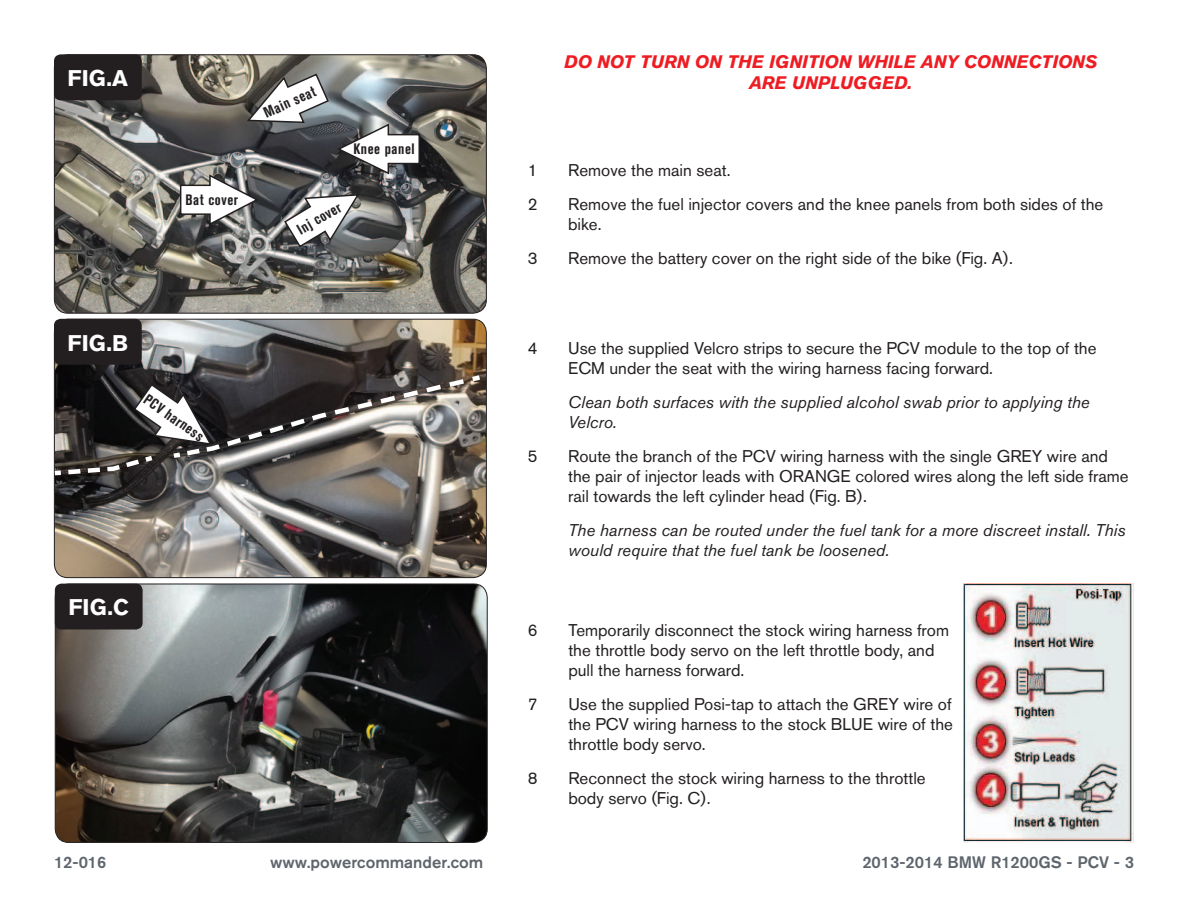
<style>
.page{position:relative;width:1188px;height:918px;background:#fff}
.page>*{position:absolute;margin:0;border:0;box-sizing:border-box;transform-origin:0 0}
.t1{font:700 22.5px "Akzidenz Grotesk BQ";color:#fff}
.t2{font:italic 700 18px "Akzidenz Grotesk BQ";color:#ee1d23}
.Bodycopy{font:16.8px/20.2px "Akzidenz Grotesk BQ";color:#231f20}
.Bodycopy-2{font:italic 16.8px/20.2px "Akzidenz Grotesk BQ";color:#231f20}
.t3{font:500 16.5px "Akzidenz Grotesk BQ";color:#5e656c}
.Callouts{font:700 condensed 15px "Akzidenz Grotesk BQ";letter-spacing:.04em;color:#231f20}
</style>
<div class="page">
<img style="left:54px;top:55px;width:431px;height:257px">
<div style="left:54px;top:54px;width:433px;height:260px;border:1px solid #231f20;border-radius:14px"></div>
<div style="left:54px;top:54px;width:88px;height:46px;background:#231f20;border-radius:7px"></div>
<img style="left:54px;top:319px;width:432px;height:259px">
<div style="left:54px;top:319px;width:88px;height:46px;background:#231f20;border-radius:7px"></div>
<img style="left:55px;top:584px;width:431px;height:258px">
<div style="left:55px;top:584px;width:433px;height:259px;border:1px solid #231f20;border-radius:14px"></div>
<div style="left:55px;top:584px;width:88px;height:45px;background:#231f20;border-radius:7px"></div>
<img style="left:179px;top:73px;width:242px;height:176px">
<img style="left:53px;top:362px;width:434px;height:193px">
<img style="left:963px;top:584px;width:171px;height:259px">
<p class="t1" style="left:68px;top:65px;width:62px">FIG.A</p>
<p class="Callouts" style="left:185px;top:191px;width:54px">Bat cover</p>
<p class="Callouts" style="left:261px;top:105px;width:57px;rotate:-24deg">Main seat</p>
<p class="Callouts" style="left:353px;top:140px;width:63px">Knee panel</p>
<p class="Callouts" style="left:294px;top:223px;width:50px;rotate:-30deg">Inj cover</p>
<p class="t1" style="left:68px;top:330px;width:62px">FIG.B</p>
<p class="Callouts" style="left:150px;top:391px;width:71px;rotate:35deg">PCV harness</p>
<p class="t1" style="left:69px;top:594px;width:62px">FIG.C</p>
<p class="t2" style="left:565px;top:51px;width:534px">DO NOT TURN ON THE IGNITION WHILE ANY CONNECTIONS</p>
<p class="t2" style="left:749px;top:72px;width:164px">ARE UNPLUGGED.</p>
<p class="Bodycopy" style="left:528px;top:160px;width:11px">1</p>
<p class="Bodycopy" style="left:568px;top:160px;width:164px">Remove the main seat.</p>
<p class="Bodycopy" style="left:528px;top:193px;width:11px">2</p>
<p class="Bodycopy" style="left:568px;top:193px;width:537px">Remove the fuel injector covers and the knee panels from both sides of the bike.</p>
<p class="Bodycopy" style="left:528px;top:247px;width:11px">3</p>
<p class="Bodycopy" style="left:568px;top:247px;width:446px">Remove the battery cover on the right side of the bike (Fig. A).</p>
<p class="Bodycopy" style="left:528px;top:338px;width:11px">4</p>
<p class="Bodycopy" style="left:568px;top:338px;width:530px">Use the supplied Velcro strips to secure the PCV module to the top of the<br>ECM under the seat with the wiring harness facing forward.</p>
<p class="Bodycopy-2" style="left:568px;top:392px;width:523px">Clean both surfaces with the supplied alcohol swab prior to applying the<br>Velcro.</p>
<p class="Bodycopy" style="left:528px;top:446px;width:11px">5</p>
<p class="Bodycopy" style="left:568px;top:446px;width:562px">Route the branch of the PCV wiring harness with the single GREY wire and the pair of injector leads with ORANGE colored wires along the left side frame rail towards the left cylinder head (Fig. B).</p>
<p class="Bodycopy-2" style="left:568px;top:520px;width:559px">The harness can be routed under the fuel tank for a more discreet install. This would require that the fuel tank be loosened.</p>
<p class="Bodycopy" style="left:528px;top:620px;width:11px">6</p>
<p class="Bodycopy" style="left:568px;top:620px;width:382px">Temporarily disconnect the stock wiring harness from the throttle body servo on the left throttle body, and pull the harness forward.</p>
<p class="Bodycopy" style="left:528px;top:694px;width:11px">7</p>
<p class="Bodycopy" style="left:568px;top:694px;width:386px;text-align:justify">Use the supplied Posi-tap to attach the GREY wire of the PCV wiring harness to the stock BLUE wire of the throttle body servo.</p>
<p class="Bodycopy" style="left:528px;top:768px;width:11px">8</p>
<p class="Bodycopy" style="left:568px;top:768px;width:359px">Reconnect the stock wiring harness to the throttle body servo (Fig. C).</p>
<p class="t3" style="left:54px;top:852px;width:54px">12-016</p>
<p class="t3" style="left:270px;top:852px;width:215px">www.powercommander.com</p>
<p class="t3" style="left:862px;top:852px;width:273px">2013-2014 BMW R1200GS - PCV - 3</p>
</div>
